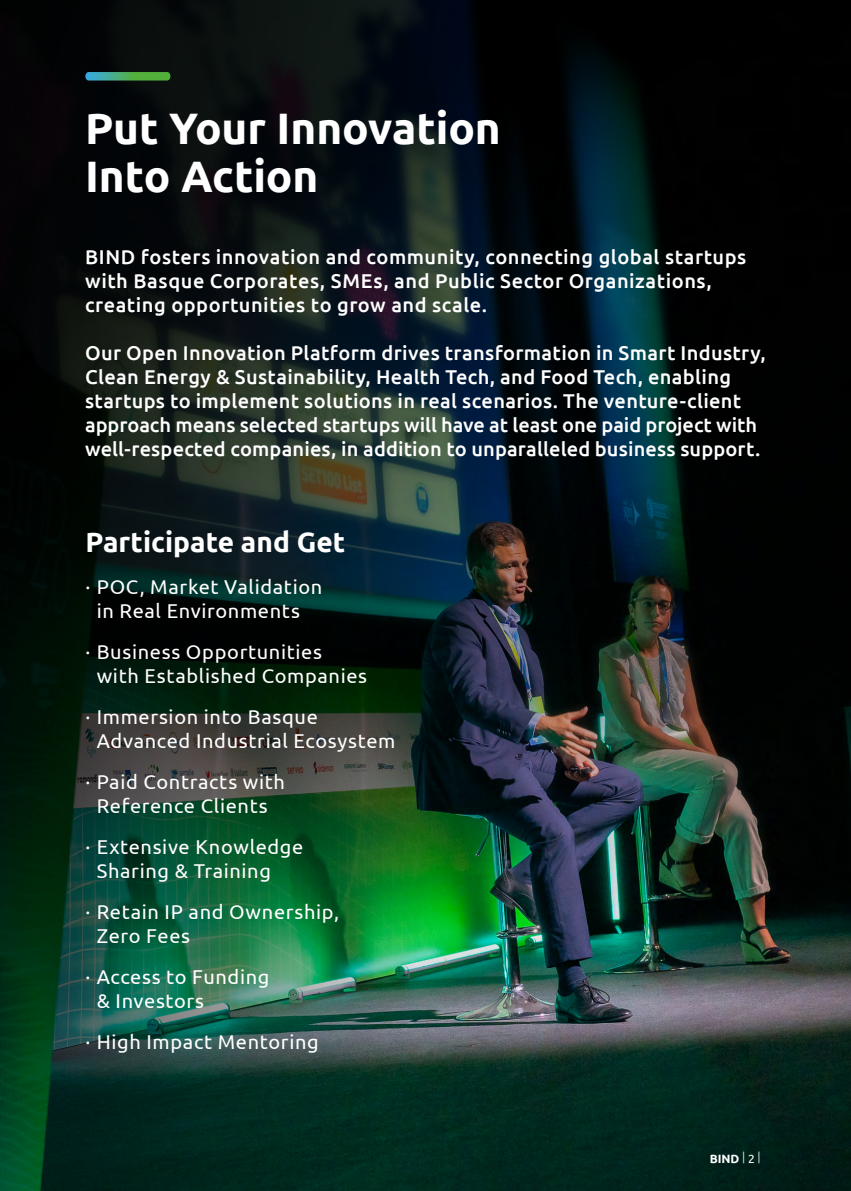
<style>
.page{position:relative;width:851px;height:1191px;background:#fff}
.page>*{position:absolute;margin:0;border:0;box-sizing:border-box;transform-origin:0 0}
.t1{font:700 44px/48px "Ubuntu";letter-spacing:-.005em;color:#fff}
.t2{font:700 28px "Ubuntu";color:#fff}
.t3{font:500 20px/24px "Ubuntu";letter-spacing:.015em;color:#fff}
.t4{font:20px/24px "Ubuntu";letter-spacing:.03em;color:#fff}
.t5{font:700 12px "Ubuntu";color:#fff}
.s1{font-weight:300}
.s2{font-weight:400}
</style>
<div class="page">
<img style="left:0;top:0;width:850px;height:1191px">
<svg style="left:85px;top:72px;width:85px;height:9px"></svg>
<h1 class="t1" style="left:85px;top:104px;width:417px">Put Your Innovation<br>Into Action</h1>
<p class="t3" style="left:85px;top:244px;width:662px">BIND fosters innovation and community, connecting global startups with Basque Corporates, SMEs, and Public Sector Organizations, creating opportunities to grow and scale.</p>
<p class="t3" style="left:85px;top:340px;width:682px">Our Open Innovation Platform drives transformation in Smart Industry, Clean Energy &amp; Sustainability, Health Tech, and Food Tech, enabling startups to implement solutions in real scenarios. The venture-client approach means selected startups will have at least one paid project with well-respected companies, in addition to unparalleled business support.</p>
<h2 class="t2" style="left:85px;top:525px;width:261px">Participate and Get</h2>
<p class="t4" style="left:85px;top:574px;width:238px;text-align:center">· POC, Market Validation in Real Environments</p>
<p class="t4" style="left:97px;top:639px;width:272px;text-indent:-11px">· Business Opportunities with Established Companies</p>
<p class="t4" style="left:97px;top:704px;width:300px;text-indent:-11px">· Immersion into Basque<br>Advanced Industrial Ecosystem</p>
<p class="t4" style="left:85px;top:769px;width:201px;text-align:center">· Paid Contracts with<br>Reference Clients</p>
<p class="t4" style="left:97px;top:834px;width:208px;text-indent:-11px">· Extensive Knowledge<br>Sharing &amp; Training</p>
<p class="t4" style="left:97px;top:899px;width:244px;text-indent:-11px">· Retain IP and Ownership,<br>Zero Fees</p>
<p class="t4" style="left:97px;top:964px;width:174px;text-indent:-11px">· Access to Funding &amp; Investors</p>
<p class="t4" style="left:85px;top:1029px;width:235px">· High Impact Mentoring</p>
<p class="t5" style="left:709px;top:1151px;width:53px">BIND <span class="s1">|</span> <span class="s2">2</span> <span class="s1">|</span></p>
</div>
